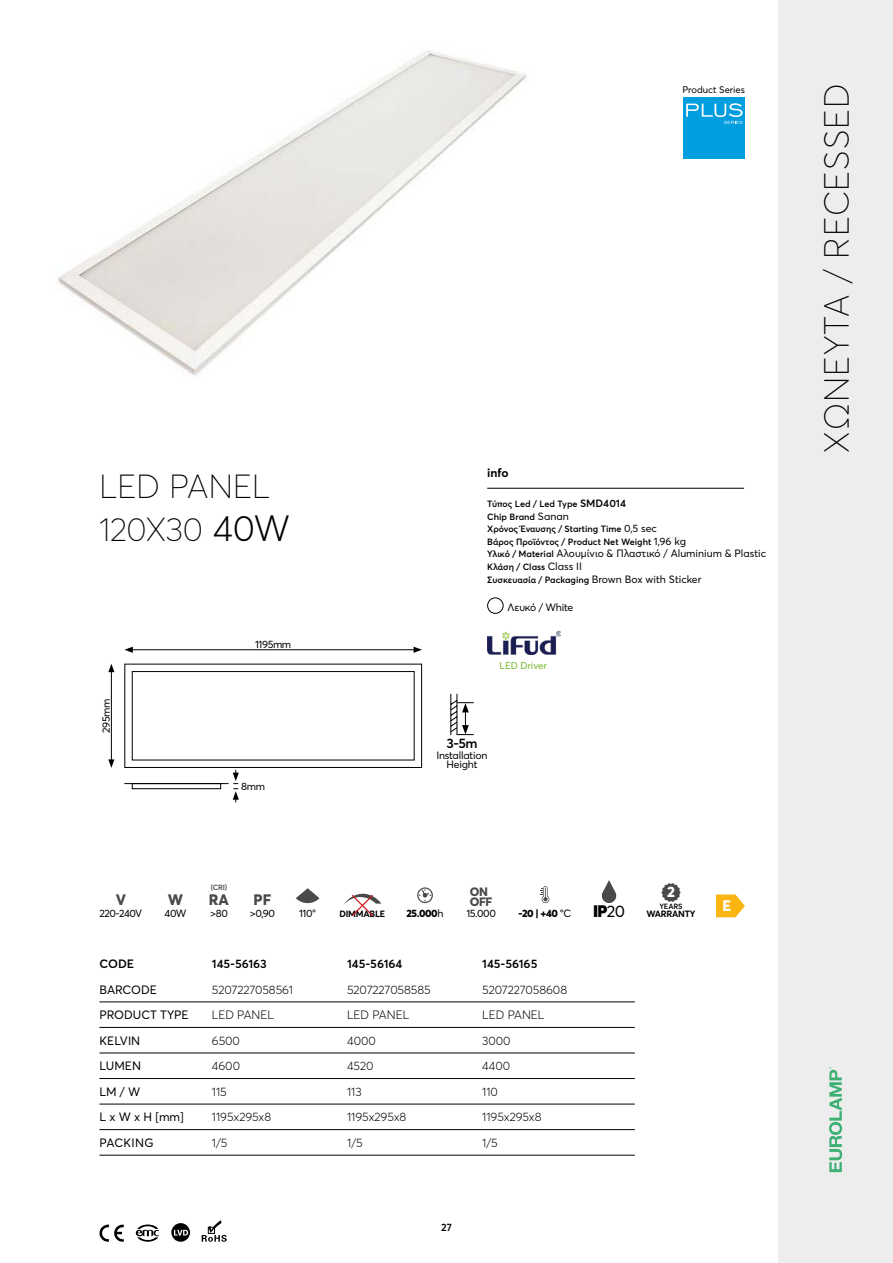
<style>
.page{position:relative;width:893px;height:1263px;background:#fff}
.page>*{position:absolute;margin:0;border:0;box-sizing:border-box;transform-origin:0 0}
.t1{font:100 34.5px "Averta PE";letter-spacing:.035em;color:#000}
.t2{font:100 33px/43.3px "Averta PE";color:#000}
.t3{font:900 16.5px "Averta PE";color:#000}
.t4{font:800 15px "Averta PE";color:#4a4a49}
.t5{font:800 15px "Averta PE";color:#fff}
.t6{font:600 13.5px "Averta PE";color:#000}
.t7{font:300 12px/25.5px "Averta PE";color:#000}
.t8{font:12px/25.5px "Averta PE";color:#000}
.t9{font:600 12px "Averta PE";color:#000}
.t10{font:800 12px/10.5px "Averta PE";color:#4a4a49}
.t11{font:700 12px "Averta PE";color:#000}
.t12{font:10.5px/9px "Averta PE";letter-spacing:-.02em;color:#000;text-align:center}
.t13{font:10.5px "Averta PE";color:#000}
.t14{font:800 10.5px "Averta PE";letter-spacing:-.04em;color:#000}
.t15{font:600 10.5px "Averta PE";color:#000}
.t16{font:9.75px "Averta PE";color:#76b82a}
.t17{font:9.45px "Averta PE";color:#000}
.t18{font:600 9px/12.6px "Averta PE";color:#000}
.t19{font:700 9px "Averta PE";letter-spacing:-.03em;color:#000}
.t20{font:600 7.5px "Averta PE";letter-spacing:-.015em;color:#000}
.t21{font:600 7.5px "Averta PE";color:#4a4a49}
.s1{font-weight:300;font-size:36.15px}
.s2{font-size:10.5px}
.s3{font-weight:400;font-size:10.5px}
.s4{font-weight:600;font-size:9px}
.s5{font-weight:400}
</style>
<div class="page">
<div style="left:683px;top:97px;width:62px;height:62px;background:#009ddf"></div>
<svg style="left:686px;top:103px;width:56px;height:21px"></svg>
<div style="left:778px;top:0;width:115px;height:1263px;background:#eeeded"></div>
<svg style="left:829px;top:1067px;width:13px;height:105px"></svg>
<svg style="left:661px;top:883px;width:20px;height:19px"></svg>
<svg style="left:602px;top:880px;width:14px;height:23px"></svg>
<svg style="left:417px;top:887px;width:16px;height:17px"></svg>
<svg style="left:296px;top:888px;width:23px;height:15px"></svg>
<svg style="left:716px;top:894px;width:29px;height:23px"></svg>
<svg style="left:540px;top:886px;width:9px;height:17px"></svg>
<svg style="left:344px;top:893px;width:37px;height:24px"></svg>
<hr style="left:487px;top:488px;width:257px;height:1px;background:#000">
<div style="left:487px;top:597px;width:16px;height:17px;border:1px solid #000;border-radius:50%"></div>
<div style="left:124px;top:664px;width:298px;height:104px;border:1px solid #000"></div>
<div style="left:132px;top:671px;width:283px;height:89px;border:1px solid #000"></div>
<hr style="left:111px;top:670px;width:1px;height:92px;background:#000">
<svg style="left:108px;top:759px;width:6px;height:9px"></svg>
<svg style="left:108px;top:664px;width:6px;height:8px"></svg>
<hr style="left:130px;top:649px;width:286px;height:1px;background:#000">
<svg style="left:414px;top:647px;width:8px;height:6px"></svg>
<svg style="left:124px;top:647px;width:9px;height:6px"></svg>
<div style="left:132px;top:783px;width:89px;height:6px;border:1px solid #000"></div>
<hr style="left:124px;top:783px;width:105px;height:1px;background:#000">
<svg style="left:233px;top:770px;width:6px;height:32px"></svg>
<svg style="left:450px;top:693px;width:24px;height:43px"></svg>
<hr style="left:99px;top:1002px;width:536px;height:1px;background:#000">
<hr style="left:99px;top:1027px;width:536px;height:1px;background:#000">
<hr style="left:99px;top:1053px;width:536px;height:1px;background:#000">
<hr style="left:99px;top:1078px;width:536px;height:1px;background:#000">
<hr style="left:99px;top:1104px;width:536px;height:1px;background:#000">
<hr style="left:99px;top:1129px;width:536px;height:1px;background:#000">
<hr style="left:99px;top:1155px;width:536px;height:1px;background:#000">
<img style="left:487px;top:631px;width:73px;height:24px">
<img style="left:56px;top:51px;width:471px;height:325px">
<svg style="left:99px;top:1224px;width:25px;height:18px"></svg>
<svg style="left:135px;top:1224px;width:24px;height:18px"></svg>
<svg style="left:171px;top:1223px;width:19px;height:19px"></svg>
<svg style="left:174px;top:1230px;width:14px;height:5px"></svg>
<svg style="left:202px;top:1220px;width:25px;height:22px"></svg>
<p class="t17" style="left:682px;top:83px;width:64px">Product Series</p>
<h2 class="t2" style="left:99px;top:463px;width:192px">LED PANEL<br>120X30 <span class="s1">40W</span></h2>
<p class="t12" style="left:101px;top:733px;width:36px;rotate:-90deg">295mm</p>
<p class="t12" style="left:255px;top:639px;width:38px">1195mm</p>
<p class="t12" style="left:241px;top:781px;width:25px">8mm</p>
<h3 class="t11" style="left:487px;top:464px;width:23px">info</h3>
<p class="t18" style="left:487px;top:497px;width:200px">Τύπος Led / Led Type <span class="s2">SMD4014<br></span>Chip Brand <span class="s3">Sanan<br></span>Χρόνος Έναυσης / Starting Time <span class="s3">0,5 sec<br></span>Βάρος Προϊόντος / Product Net Weight <span class="s3">1,96 kg</span></p>
<p class="t13" style="left:487px;top:546px;width:281px"><span class="s4">Υλικό / Material</span> Αλουμίνιο &amp; Πλαστικό / Aluminium &amp; Plastic</p>
<p class="t18" style="left:487px;top:560px;width:216px">Κλάση / Class <span class="s3">Class II<br></span>Συσκευασία / Packaging <span class="s3">Brown Box with Sticker</span></p>
<p class="t12" style="left:508px;top:602px;width:67px">Λευκό / White</p>
<p class="t16" style="left:500px;top:659px;width:49px">LED Driver</p>
<h3 class="t6" style="left:446px;top:734px;width:33px">3-5m</h3>
<p class="t12" style="left:436px;top:750px;width:53px">Installation<br>Height</p>
<h3 class="t4" style="left:116px;top:889px;width:12px">V</h3>
<p class="t12" style="left:99px;top:909px;width:44px">220-240V</p>
<h3 class="t4" style="left:168px;top:889px;width:17px">W</h3>
<p class="t12" style="left:165px;top:909px;width:23px">40W</p>
<p class="t21" style="left:211px;top:882px;width:18px">(CRI)</p>
<h3 class="t10" style="left:470px;top:886px;width:24px">ON<br>OFF</h3>
<h3 class="t4" style="left:209px;top:889px;width:22px">RA</h3>
<h3 class="t4" style="left:253px;top:889px;width:19px">PF</h3>
<p class="t12" style="left:210px;top:909px;width:19px">&gt;80</p>
<p class="t14" style="left:407px;top:906px;width:38px">25.000<span class="s5">h</span></p>
<h3 class="t3" style="left:593px;top:900px;width:33px">IP<span class="s5">20</span></h3>
<p class="t19" style="left:340px;top:908px;width:47px">DIMMABLE</p>
<p class="t14" style="left:519px;top:906px;width:54px">-20 | +40 <span class="s5">°C</span></p>
<p class="t12" style="left:299px;top:909px;width:19px">110°</p>
<p class="t12" style="left:250px;top:909px;width:27px">&gt;0,90</p>
<p class="t12" style="left:466px;top:909px;width:31px">15.000</p>
<h3 class="t5" style="left:667px;top:881px;width:9px">2</h3>
<p class="t20" style="left:659px;top:901px;width:25px">YEARS</p>
<p class="t19" style="left:647px;top:908px;width:50px">WARRANTY</p>
<h3 class="t5" style="left:723px;top:895px;width:10px">E</h3>
<h3 class="t9" style="left:99px;top:955px;width:36px">CODE</h3>
<h3 class="t8" style="left:99px;top:976px;width:91px">BARCODE<br>PRODUCT TYPE<br>KELVIN<br>LUMEN<br>LM / W<br>L x W x H [mm]<br>PACKING</h3>
<h3 class="t9" style="left:212px;top:955px;width:56px">145-56163</h3>
<h3 class="t7" style="left:212px;top:976px;width:82px">5207227058561<br>LED PANEL<br>6500<br>4600<br>115<br>1195x295x8<br>1/5</h3>
<h3 class="t9" style="left:347px;top:955px;width:57px">145-56164</h3>
<h3 class="t7" style="left:347px;top:976px;width:85px">5207227058585<br>LED PANEL<br>4000<br>4520<br>113<br>1195x295x8<br>1/5</h3>
<h3 class="t9" style="left:482px;top:955px;width:57px">145-56165</h3>
<h3 class="t7" style="left:482px;top:976px;width:86px">5207227058608<br>LED PANEL<br>3000<br>4400<br>110<br>1195x295x8<br>1/5</h3>
<p class="t15" style="left:441px;top:1219px;width:12px">27</p>
<h1 class="t1" style="left:813px;top:453px;width:371px;rotate:-90deg">ΧΩΝΕΥΤΆ / RECESSED</h1>
</div>
